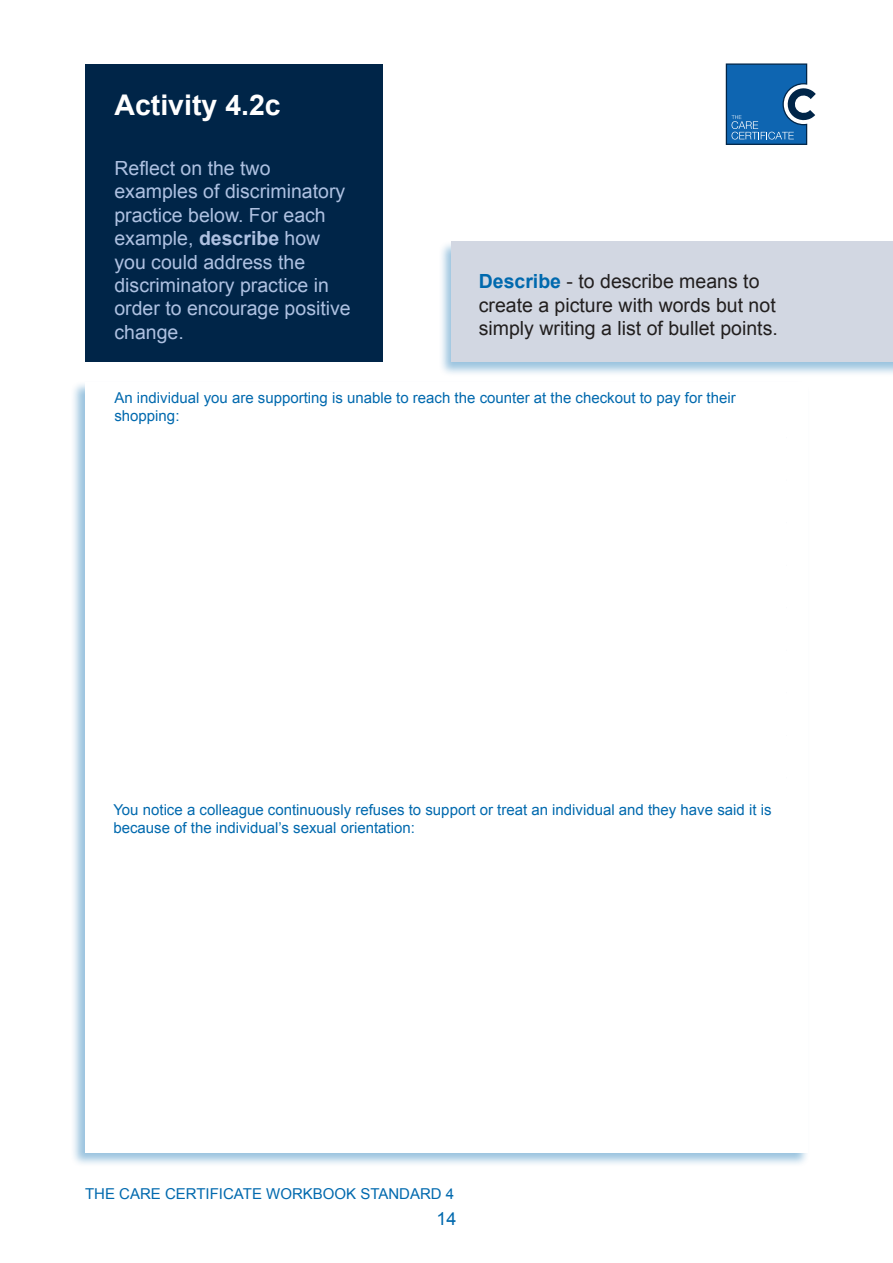
<style>
.page{position:relative;width:893px;height:1263px;background:#fff}
.page>*{position:absolute;margin:0;border:0;box-sizing:border-box;transform-origin:0 0}
.t1{font:700 28.5px "Arial";color:#fff}
.t2{font:19.5px/23.4px "Arial";color:#aec1e1}
.t3{font:19.5px/23.4px "Arial";color:#221f1f}
.t4{font:18px "Arial";color:#0069ae}
.t5{font:15px/18px "Arial";color:#0069ae}
.s1{font-weight:700}
.s2{font-weight:700;color:#0069ae}
</style>
<div class="page">
<div style="left:85px;top:64px;width:298px;height:297px;background:#002548"></div>
<svg style="left:725px;top:63px;width:91px;height:82px;background:#3778b2"></svg>
<div style="left:71px;top:380px;width:739px;height:787px;background:#0069ae;opacity:.4"></div>
<div style="left:85px;top:383px;width:723px;height:770px;background:#fff"></div>
<div style="left:439px;top:240px;width:454px;height:137px;background:#0069ae;opacity:.4"></div>
<div style="left:451px;top:241px;width:442px;height:120px;background:#d2d7e2"></div>
<h1 class="t1" style="left:114px;top:94px;width:168px">Activity 4.2c</h1>
<h2 class="t2" style="left:114px;top:158px;width:238px">Reflect on the two examples of discriminatory practice below. For each example, <span class="s1">describe</span> how you could address the discriminatory practice in order to encourage positive change.</h2>
<h2 class="t3" style="left:479px;top:272px;width:301px"><span class="s2">Describe</span> - to describe means to create a picture with words but not simply writing a list of bullet points.</h2>
<p class="t5" style="left:114px;top:390px;width:623px">An individual you are supporting is unable to reach the counter at the checkout to pay for their shopping:</p>
<p class="t5" style="left:113px;top:803px;width:660px">You notice a colleague continuously refuses to support or treat an individual and they have said it is because of the individual’s sexual orientation:</p>
<p class="t5" style="left:85px;top:1185px;width:371px">THE CARE CERTIFICATE WORKBOOK STANDARD 4</p>
<p class="t4" style="left:436px;top:1212px;width:22px">14</p>
</div>
